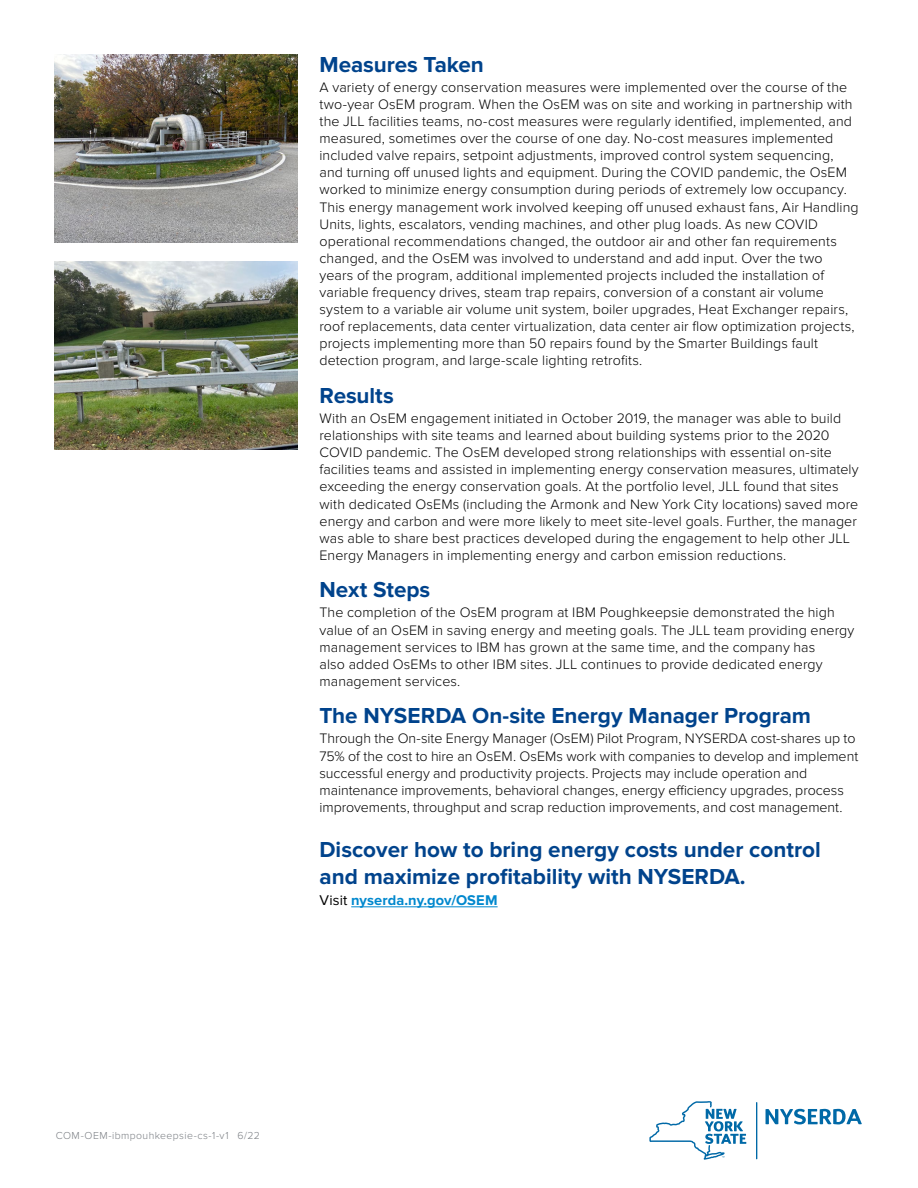
<style>
.page{position:relative;width:918px;height:1188px;background:#fff}
.page>*{position:absolute;margin:0;border:0;box-sizing:border-box;transform-origin:0 0}
.CS_Sub_1{font:700 22.5px/27px "Proxima Nova";color:#00438c}
.t1{font:700 14.7px "Proxima Nova";letter-spacing:.005em;color:#0088ce}
.CS_Body_Text{font:300 14.25px/17.1px "Proxima Nova";letter-spacing:.005em;color:#000}
.t2{font:300 10.5px "Proxima Nova";letter-spacing:.035em;color:#797d82}
.s1{font-weight:400;color:#000}
</style>
<div class="page">
<hr style="left:351px;top:907px;width:147px;height:1px;background:#0088ce">
<svg style="left:649px;top:1101px;width:97px;height:59px"></svg>
<svg style="left:766px;top:1109px;width:96px;height:15px"></svg>
<hr style="left:756px;top:1102px;width:1px;height:57px;background:#0069a7">
<img style="left:54px;top:54px;width:244px;height:189px">
<img style="left:54px;top:261px;width:244px;height:189px">
<p class="CS_Sub_1" style="left:320px;top:51px;width:166px">Measures Taken</p>
<p class="CS_Body_Text" style="left:320px;top:79px;width:541px">A variety of energy conservation measures were implemented over the course of the two-year OsEM program. When the OsEM was on site and working in partnership with the JLL facilities teams, no-cost measures were regularly identified, implemented, and measured, sometimes over the course of one day. No-cost measures implemented included valve repairs, setpoint adjustments, improved control system sequencing, and turning off unused lights and equipment. During the COVID pandemic, the OsEM worked to minimize energy consumption during periods of extremely low occupancy.<br>This energy management work involved keeping off unused exhaust fans, Air Handling Units, lights, escalators, vending machines, and other plug loads. As new COVID operational recommendations changed, the outdoor air and other fan requirements changed, and the OsEM was involved to understand and add input. Over the two years of the program, additional implemented projects included the installation of variable frequency drives, steam trap repairs, conversion of a constant air volume system to a variable air volume unit system, boiler upgrades, Heat Exchanger repairs, roof replacements, data center virtualization, data center air flow optimization projects, projects implementing more than 50 repairs found by the Smarter Buildings fault detection program, and large-scale lighting retrofits.</p>
<p class="CS_Sub_1" style="left:320px;top:382px;width:76px">Results</p>
<p class="CS_Body_Text" style="left:320px;top:410px;width:541px">With an OsEM engagement initiated in October 2019, the manager was able to build relationships with site teams and learned about building systems prior to the 2020<br>COVID pandemic. The OsEM developed strong relationships with essential on-site facilities teams and assisted in implementing energy conservation measures, ultimately exceeding the energy conservation goals. At the portfolio level, JLL found that sites with dedicated OsEMs (including the Armonk and New York City locations) saved more energy and carbon and were more likely to meet site-level goals. Further, the manager was able to share best practices developed during the engagement to help other JLL Energy Managers in implementing energy and carbon emission reductions.</p>
<p class="CS_Sub_1" style="left:320px;top:577px;width:112px">Next Steps</p>
<p class="CS_Body_Text" style="left:320px;top:604px;width:536px">The completion of the OsEM program at IBM Poughkeepsie demonstrated the high value of an OsEM in saving energy and meeting goals. The JLL team providing energy management services to IBM has grown at the same time, and the company has<br>also added OsEMs to other IBM sites. JLL continues to provide dedicated energy management services.</p>
<p class="CS_Sub_1" style="left:320px;top:703px;width:493px">The NYSERDA On-site Energy Manager Program</p>
<p class="CS_Body_Text" style="left:320px;top:730px;width:540px">Through the On-site Energy Manager (OsEM) Pilot Program, NYSERDA cost-shares up to 75% of the cost to hire an OsEM. OsEMs work with companies to develop and implement successful energy and productivity projects. Projects may include operation and maintenance improvements, behavioral changes, energy efficiency upgrades, process improvements, throughput and scrap reduction improvements, and cost management.</p>
<p class="CS_Sub_1" style="left:320px;top:836px;width:503px">Discover how to bring energy costs under control and maximize profitability with NYSERDA.</p>
<p class="t1" style="left:320px;top:892px;width:180px"><span class="s1">Visit</span> nyserda.ny.gov/OSEM</p>
<p class="t2" style="left:56px;top:1129px;width:206px">COM-OEM-ibmpouhkeepsie-cs-1-v1 6/22</p>
</div>
